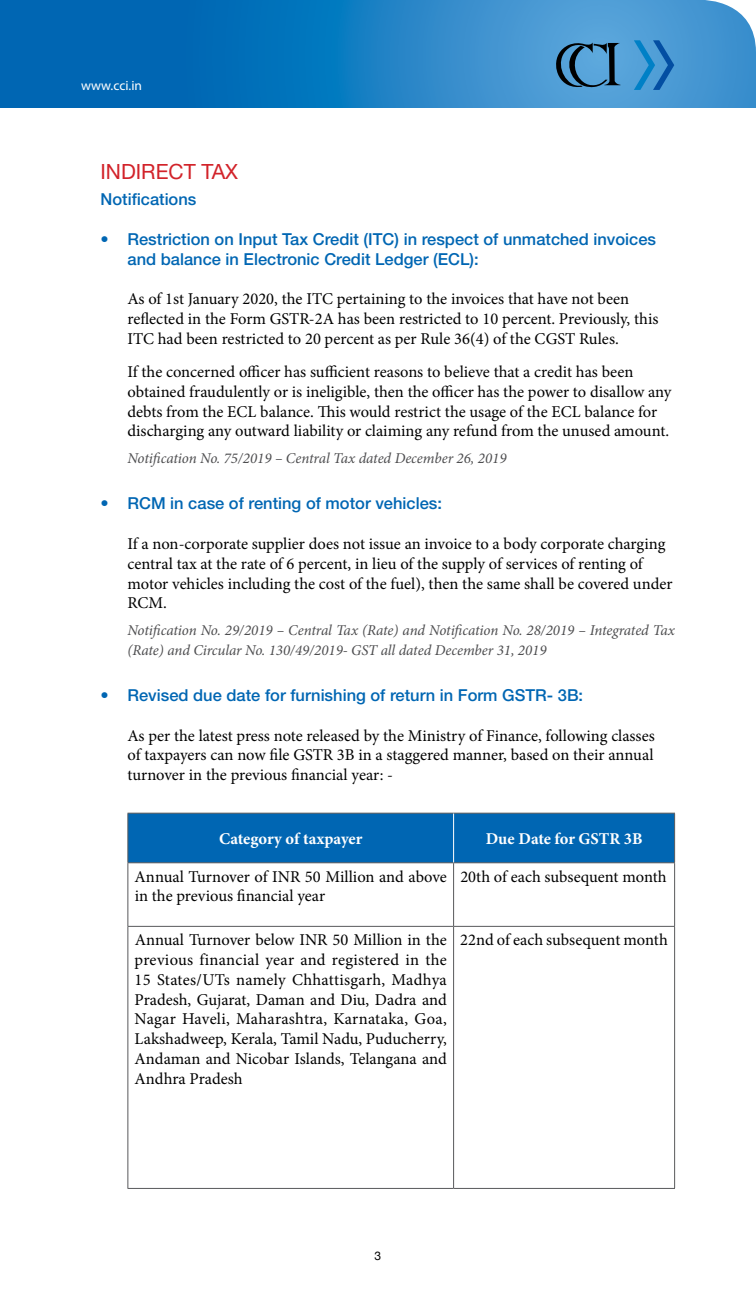
<style>
.page{position:relative;width:756px;height:1296px;background:#fff}
.page>*{position:absolute;margin:0;border:0;box-sizing:border-box;transform-origin:0 0}
.t1{font:21px "Helvetica Neue";color:#d2232a}
.t2{font:16.5px/19.8px "Minion Pro";color:#000}
.t3{font:500 16.5px/19.8px "Helvetica Neue";color:#0066b3}
.t4{font:700 16.5px "Minion Pro";color:#fff}
.t5{font:italic 15px/19.8px "Minion Pro";letter-spacing:-.005em;color:#4d4d4f}
.t6{font:13.5px "Myriad Pro";color:#fff}
.t7{font:12px "Helvetica Neue";color:#000}
</style>
<div class="page">
<div style="left:129px;top:814px;width:545px;height:48px;background:#0066b3"></div>
<hr style="left:128px;top:813px;width:326px;height:1px;background:#58595b">
<hr style="left:128px;top:814px;width:1px;height:48px;background:#58595b">
<hr style="left:454px;top:813px;width:221px;height:1px;background:#58595b">
<hr style="left:674px;top:814px;width:1px;height:48px;background:#58595b">
<hr style="left:128px;top:862px;width:326px;height:1px;background:#58595b">
<hr style="left:128px;top:863px;width:1px;height:63px;background:#58595b">
<hr style="left:454px;top:862px;width:221px;height:1px;background:#58595b">
<hr style="left:453px;top:863px;width:1px;height:63px;background:#58595b">
<hr style="left:674px;top:863px;width:1px;height:63px;background:#58595b">
<hr style="left:128px;top:926px;width:326px;height:1px;background:#58595b">
<hr style="left:128px;top:927px;width:1px;height:261px;background:#58595b">
<hr style="left:454px;top:926px;width:221px;height:1px;background:#58595b">
<hr style="left:453px;top:927px;width:1px;height:261px;background:#58595b">
<hr style="left:674px;top:927px;width:1px;height:261px;background:#58595b">
<hr style="left:128px;top:1188px;width:326px;height:1px;background:#58595b">
<hr style="left:454px;top:1188px;width:221px;height:1px;background:#58595b">
<hr style="left:453px;top:814px;width:1px;height:48px;background:#fff">
<svg style="left:0;top:0;width:756px;height:108px;background:#207fc3"></svg>
<svg style="left:634px;top:40px;width:40px;height:50px;background:#378ccb"></svg>
<svg style="left:551px;top:42px;width:69px;height:45px;background:#3f779e"></svg>
<p class="t6" style="left:81px;top:77px;width:63px">www.cci.in</p>
<p class="t1" style="left:100px;top:159px;width:139px">INDIRECT TAX</p>
<p class="t3" style="left:100px;top:189px;width:97px">Notifications</p>
<p class="t3" style="left:127px;top:229px;width:530px;text-indent:-27px">• Restriction on Input Tax Credit (ITC) in respect of unmatched invoices and balance in Electronic Credit Ledger (ECL):</p>
<p class="t2" style="left:127px;top:289px;width:533px">As of 1st January 2020, the ITC pertaining to the invoices that have not been reflected in the Form GSTR-2A has been restricted to 10 percent. Previously, this<br>ITC had been restricted to 20 percent as per Rule 36(4) of the CGST Rules.</p>
<p class="t2" style="left:127px;top:362px;width:546px">If the concerned officer has sufficient reasons to believe that a credit has been obtained fraudulently or is ineligible, then the officer has the power to disallow any debts from the ECL balance. This would restrict the usage of the ECL balance for discharging any outward liability or claiming any refund from the unused amount.</p>
<p class="t5" style="left:128px;top:448px;width:381px">Notification No. 75/2019 – Central Tax dated December 26, 2019</p>
<p class="t3" style="left:100px;top:493px;width:343px">• RCM in case of renting of motor vehicles:</p>
<p class="t2" style="left:127px;top:534px;width:547px">If a non-corporate supplier does not issue an invoice to a body corporate charging central tax at the rate of 6 percent, in lieu of the supply of services of renting of motor vehicles including the cost of the fuel), then the same shall be covered under RCM.</p>
<p class="t5" style="left:128px;top:620px;width:549px">Notification No. 29/2019 – Central Tax (Rate) and Notification No. 28/2019 – Integrated Tax (Rate) and Circular No. 130/49/2019- GST all dated December 31, 2019</p>
<p class="t3" style="left:100px;top:685px;width:484px">• Revised due date for furnishing of return in Form GSTR- 3B:</p>
<p class="t2" style="left:127px;top:726px;width:529px;text-align:justify">As per the latest press note released by the Ministry of Finance, following classes of taxpayers can now file GSTR 3B in a staggered manner, based on their annual turnover in the previous financial year: -</p>
<p class="t4" style="left:219px;top:827px;width:145px">Category of taxpayer</p>
<p class="t4" style="left:486px;top:827px;width:158px">Due Date for GSTR 3B</p>
<p class="t2" style="left:135px;top:866px;width:314px">Annual Turnover of INR 50 Million and above in the previous financial year</p>
<p class="t2" style="left:460px;top:866px;width:208px">20th of each subsequent month</p>
<p class="t2" style="left:135px;top:930px;width:314px;text-align:justify">Annual Turnover below INR 50 Million in the previous financial year and registered in the 15 States/UTs namely Chhattisgarh, Madhya Pradesh, Gujarat, Daman and Diu, Dadra and Nagar Haveli, Maharashtra, Karnataka, Goa, Lakshadweep, Kerala, Tamil Nadu, Puducherry, Andaman and Nicobar Islands, Telangana and Andhra Pradesh</p>
<p class="t2" style="left:460px;top:930px;width:209px">22nd of each subsequent month</p>
<p class="t7" style="left:375px;top:1249px;width:8px">3</p>
</div>
